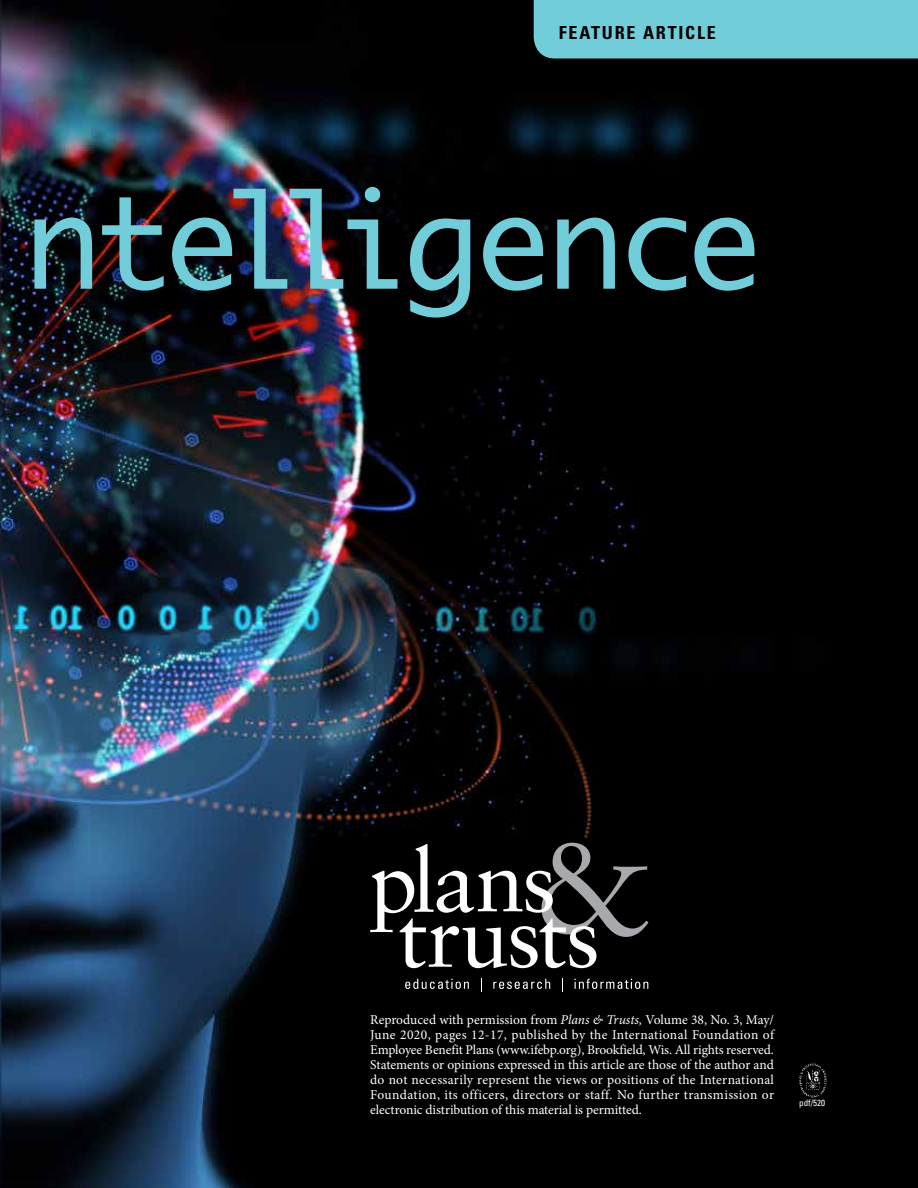
<style>
.page{position:relative;width:918px;height:1188px;background:#fff}
.page>*{position:absolute;margin:0;border:0;box-sizing:border-box;transform-origin:0 0}
.t1{font:700 condensed 18px "Univers LT Std";letter-spacing:.1em;color:#000}
.t2{font:13.5px/15px "Minion Pro";letter-spacing:-.005em;color:#fff;text-align:justify}
.t3{font:condensed 9px "Univers LT Std";color:#fff}
.s1{font-style:italic}
</style>
<div class="page">
<img style="left:0;top:0;width:918px;height:1188px">
<div style="left:534px;top:0;width:384px;height:58px;background:#72cdda"></div>
<div style="left:559px;top:26px;width:359px;height:21px;background:#72cdda"></div>
<svg style="left:34px;top:218px;width:58px;height:71px;background:#3b6972"></svg>
<img style="left:102px;top:197px;width:62px;height:94px">
<img style="left:172px;top:187px;width:225px;height:104px">
<svg style="left:410px;top:219px;width:60px;height:99px;background:#38656c"></svg>
<svg style="left:483px;top:218px;width:60px;height:73px;background:#366167"></svg>
<svg style="left:557px;top:218px;width:58px;height:71px;background:#356066"></svg>
<svg style="left:628px;top:218px;width:58px;height:73px;background:#294b50"></svg>
<svg style="left:694px;top:218px;width:61px;height:73px;background:#355f65"></svg>
<svg style="left:370px;top:843px;width:278px;height:125px;background:#3a3a3a"></svg>
<svg style="left:405px;top:979px;width:64px;height:10px"></svg>
<svg style="left:481px;top:978px;width:1px;height:14px"></svg>
<svg style="left:493px;top:979px;width:57px;height:10px"></svg>
<svg style="left:562px;top:978px;width:1px;height:14px"></svg>
<svg style="left:574px;top:979px;width:74px;height:10px"></svg>
<img style="left:800px;top:1062px;width:27px;height:36px">
<h1 class="t1" style="left:559px;top:22px;width:159px">FEATURE ARTICLE</h1>
<p class="t2" style="left:370px;top:1012px;width:405px">Reproduced with permission from <span class="s1">Plans &amp; Trusts,</span> Volume 38, No. 3, May/ June 2020, pages 12-17, published by the International Foundation of Employee Benefit Plans (www.ifebp.org), Brookfield, Wis. All rights reserved.<br>Statements or opinions expressed in this article are those of the author and do not necessarily represent the views or positions of the International Foundation, its officers, directors or staff. No further transmission or electronic distribution of this material is permitted.</p>
<p class="t3" style="left:799px;top:1097px;width:27px">pdf/520</p>
</div>
